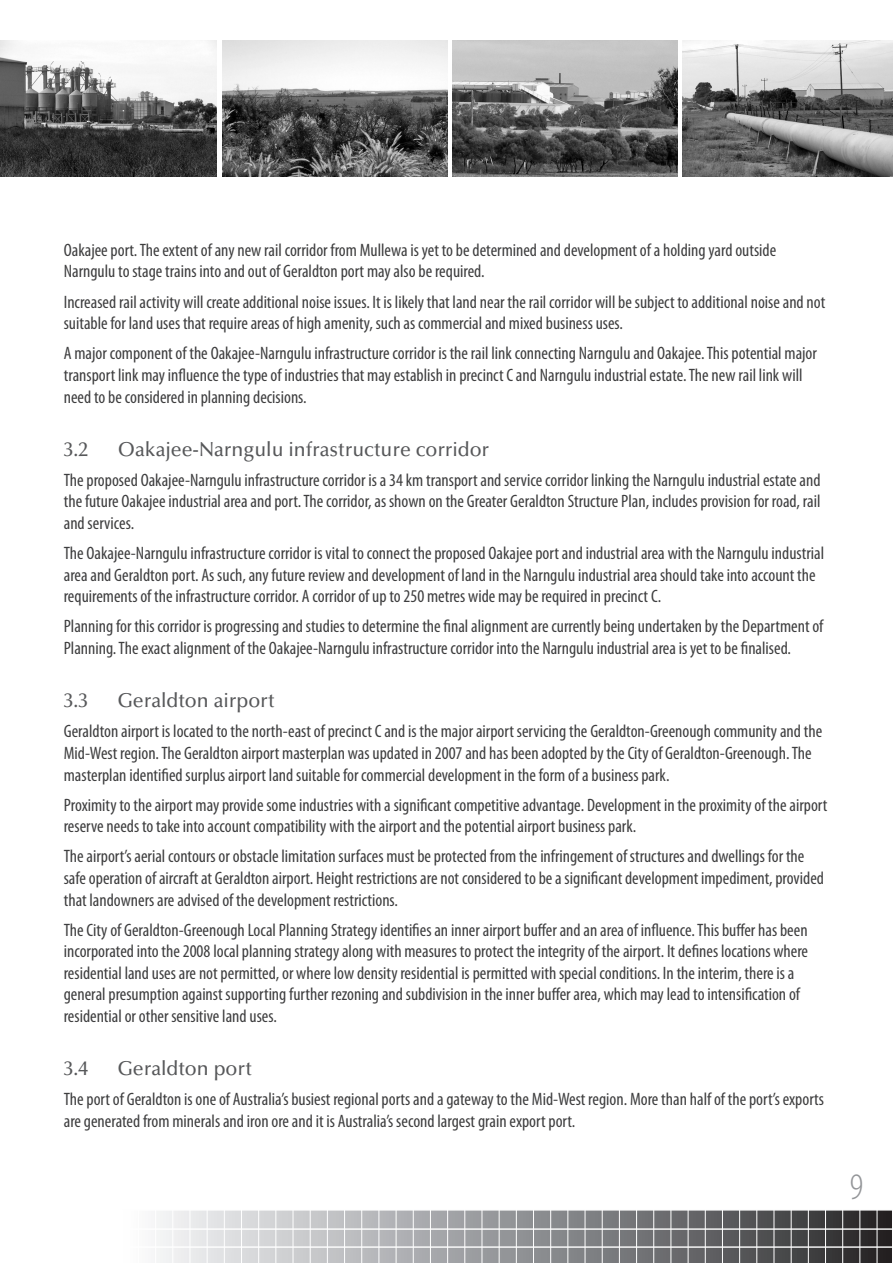
<style>
.page{position:relative;width:893px;height:1263px;background:#fff}
.page>*{position:absolute;margin:0;border:0;box-sizing:border-box;transform-origin:0 0}
.t1{font:300 condensed 37.5px "Myriad Pro";color:#939598}
.Sub_Head_1_1{font:500 20.25px "Optima LT Std";color:#57585a;scale:.96 1}
.Body_copy{font:condensed 18px/21.6px "Myriad Pro";color:#3e3e3f}
</style>
<div class="page">
<img style="left:223px;top:40px;width:225px;height:136px">
<img style="left:0;top:40px;width:217px;height:136px">
<img style="left:682px;top:40px;width:211px;height:136px">
<img style="left:452px;top:40px;width:226px;height:136px">
<svg style="left:157px;top:1210px;width:735px;height:53px"></svg>
<hr style="left:207px;top:1208px;width:1px;height:55px;background:#fff">
<hr style="left:172px;top:1208px;width:1px;height:55px;background:#fff">
<hr style="left:190px;top:1207px;width:1px;height:56px;background:#fff">
<hr style="left:224px;top:1208px;width:1px;height:55px;background:#fff">
<hr style="left:241px;top:1208px;width:1px;height:55px;background:#fff">
<hr style="left:258px;top:1208px;width:1px;height:55px;background:#fff">
<hr style="left:276px;top:1207px;width:1px;height:56px;background:#fff">
<hr style="left:293px;top:1207px;width:1px;height:56px;background:#fff">
<hr style="left:310px;top:1207px;width:1px;height:56px;background:#fff">
<hr style="left:327px;top:1205px;width:1px;height:58px;background:#fff">
<hr style="left:344px;top:1205px;width:1px;height:58px;background:#fff">
<hr style="left:361px;top:1205px;width:1px;height:58px;background:#fff">
<hr style="left:379px;top:1205px;width:1px;height:58px;background:#fff">
<hr style="left:396px;top:1205px;width:1px;height:58px;background:#fff">
<hr style="left:413px;top:1205px;width:1px;height:58px;background:#fff">
<hr style="left:430px;top:1207px;width:1px;height:56px;background:#fff">
<hr style="left:447px;top:1207px;width:1px;height:56px;background:#fff">
<hr style="left:464px;top:1207px;width:1px;height:56px;background:#fff">
<hr style="left:482px;top:1207px;width:1px;height:56px;background:#fff">
<hr style="left:499px;top:1207px;width:1px;height:56px;background:#fff">
<hr style="left:516px;top:1208px;width:1px;height:55px;background:#fff">
<hr style="left:533px;top:1208px;width:1px;height:55px;background:#fff">
<hr style="left:550px;top:1208px;width:1px;height:55px;background:#fff">
<hr style="left:568px;top:1205px;width:1px;height:58px;background:#fff">
<hr style="left:585px;top:1205px;width:1px;height:58px;background:#fff">
<hr style="left:602px;top:1205px;width:1px;height:58px;background:#fff">
<hr style="left:619px;top:1208px;width:1px;height:55px;background:#fff">
<hr style="left:636px;top:1208px;width:1px;height:55px;background:#fff">
<hr style="left:653px;top:1208px;width:1px;height:55px;background:#fff">
<hr style="left:671px;top:1208px;width:1px;height:55px;background:#fff">
<hr style="left:688px;top:1208px;width:1px;height:55px;background:#fff">
<hr style="left:705px;top:1208px;width:1px;height:55px;background:#fff">
<hr style="left:722px;top:1210px;width:1px;height:53px;background:#fff">
<hr style="left:739px;top:1210px;width:1px;height:53px;background:#fff">
<hr style="left:756px;top:1210px;width:1px;height:53px;background:#fff">
<hr style="left:774px;top:1208px;width:1px;height:55px;background:#fff">
<hr style="left:791px;top:1208px;width:1px;height:55px;background:#fff">
<hr style="left:808px;top:1208px;width:1px;height:55px;background:#fff">
<hr style="left:825px;top:1208px;width:1px;height:55px;background:#fff">
<hr style="left:842px;top:1208px;width:1px;height:55px;background:#fff">
<hr style="left:859px;top:1208px;width:1px;height:55px;background:#fff">
<hr style="left:877px;top:1205px;width:1px;height:58px;background:#fff">
<hr style="left:122px;top:1228px;width:771px;height:2px;background:#fff">
<hr style="left:122px;top:1246px;width:771px;height:2px;background:#fff">
<p class="Body_copy" style="left:64px;top:239px;width:714px">Oakajee port. The extent of any new rail corridor from Mullewa is yet to be determined and development of a holding yard outside<br>Narngulu to stage trains into and out of Geraldton port may also be required.</p>
<p class="Body_copy" style="left:64px;top:291px;width:763px">Increased rail activity will create additional noise issues. It is likely that land near the rail corridor will be subject to additional noise and not suitable for land uses that require areas of high amenity, such as commercial and mixed business uses.</p>
<p class="Body_copy" style="left:64px;top:342px;width:755px">A major component of the Oakajee-Narngulu infrastructure corridor is the rail link connecting Narngulu and Oakajee. This potential major transport link may influence the type of industries that may establish in precinct C and Narngulu industrial estate. The new rail link will need to be considered in planning decisions.</p>
<p class="Sub_Head_1_1" style="left:64px;top:437px;width:27px">3.2</p>
<p class="Sub_Head_1_1" style="left:118px;top:437px;width:388px">Oakajee-Narngulu infrastructure corridor</p>
<p class="Body_copy" style="left:64px;top:469px;width:758px;text-align:justify">The proposed Oakajee-Narngulu infrastructure corridor is a 34 km transport and service corridor linking the Narngulu industrial estate and the future Oakajee industrial area and port. The corridor, as shown on the Greater Geraldton Structure Plan, includes provision for road, rail and services.</p>
<p class="Body_copy" style="left:64px;top:542px;width:762px">The Oakajee-Narngulu infrastructure corridor is vital to connect the proposed Oakajee port and industrial area with the Narngulu industrial area and Geraldton port. As such, any future review and development of land in the Narngulu industrial area should take into account the requirements of the infrastructure corridor. A corridor of up to 250 metres wide may be required in precinct C.</p>
<p class="Body_copy" style="left:64px;top:615px;width:761px">Planning for this corridor is progressing and studies to determine the final alignment are currently being undertaken by the Department of<br>Planning. The exact alignment of the Oakajee-Narngulu infrastructure corridor into the Narngulu industrial area is yet to be finalised.</p>
<p class="Sub_Head_1_1" style="left:64px;top:689px;width:27px">3.3</p>
<p class="Sub_Head_1_1" style="left:118px;top:689px;width:165px">Geraldton airport</p>
<p class="Body_copy" style="left:64px;top:720px;width:760px">Geraldton airport is located to the north-east of precinct C and is the major airport servicing the Geraldton-Greenough community and the<br>Mid-West region. The Geraldton airport masterplan was updated in 2007 and has been adopted by the City of Geraldton-Greenough. The masterplan identified surplus airport land suitable for commercial development in the form of a business park.</p>
<p class="Body_copy" style="left:64px;top:794px;width:765px">Proximity to the airport may provide some industries with a significant competitive advantage. Development in the proximity of the airport reserve needs to take into account compatibility with the airport and the potential airport business park.</p>
<p class="Body_copy" style="left:64px;top:845px;width:762px">The airport’s aerial contours or obstacle limitation surfaces must be protected from the infringement of structures and dwellings for the safe operation of aircraft at Geraldton airport. Height restrictions are not considered to be a significant development impediment, provided that landowners are advised of the development restrictions.</p>
<p class="Body_copy" style="left:64px;top:919px;width:746px">The City of Geraldton-Greenough Local Planning Strategy identifies an inner airport buffer and an area of influence. This buffer has been incorporated into the 2008 local planning strategy along with measures to protect the integrity of the airport. It defines locations where residential land uses are not permitted, or where low density residential is permitted with special conditions. In the interim, there is a general presumption against supporting further rezoning and subdivision in the inner buffer area, which may lead to intensification of residential or other sensitive land uses.</p>
<p class="Sub_Head_1_1" style="left:64px;top:1057px;width:27px">3.4</p>
<p class="Sub_Head_1_1" style="left:118px;top:1057px;width:141px">Geraldton port</p>
<p class="Body_copy" style="left:64px;top:1088px;width:762px">The port of Geraldton is one of Australia’s busiest regional ports and a gateway to the Mid-West region. More than half of the port’s exports are generated from minerals and iron ore and it is Australia’s second largest grain export port.</p>
<h1 class="t1" style="left:850px;top:1165px;width:15px">9</h1>
</div>
